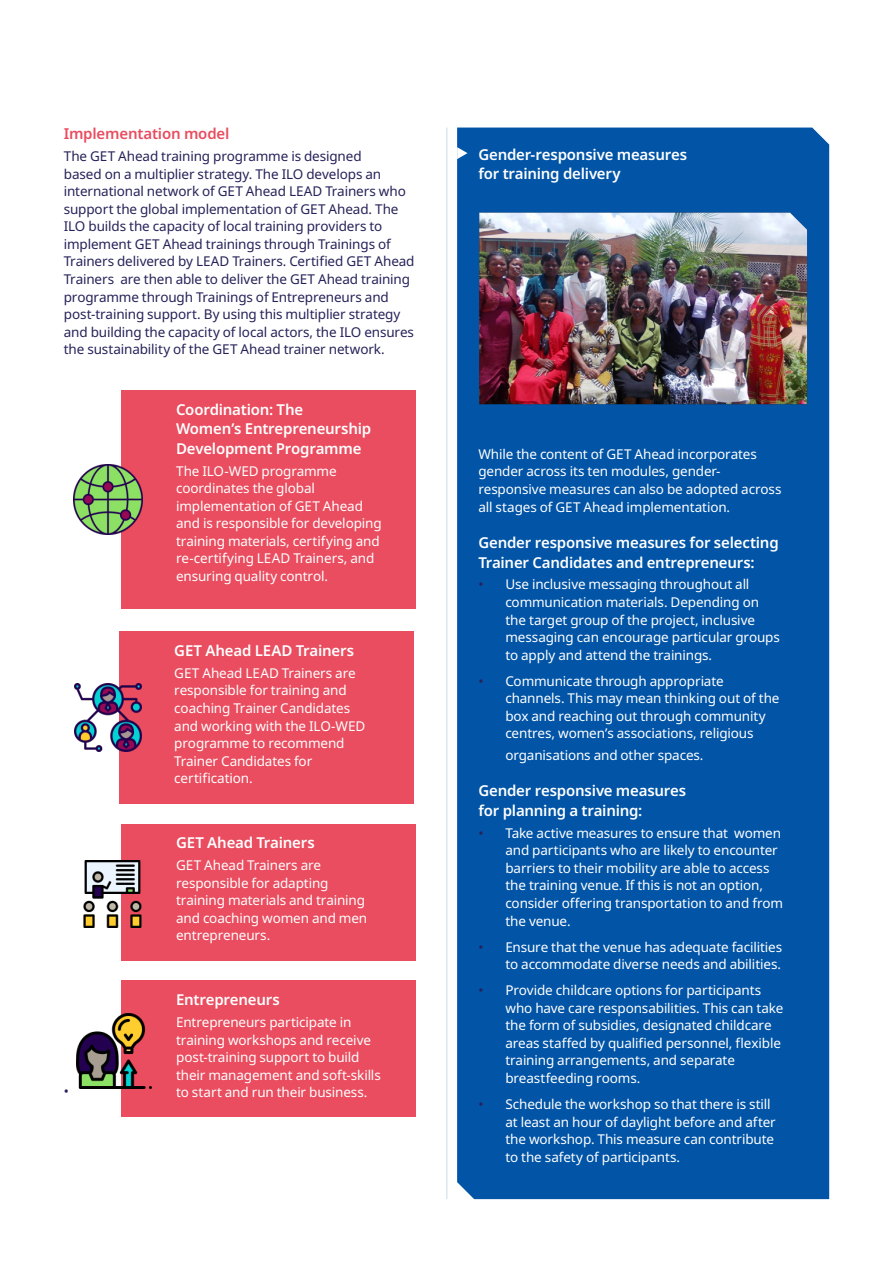
<style>
.page{position:relative;width:893px;height:1263px;background:#fff}
.page>*{position:absolute;margin:0;border:0;box-sizing:border-box;transform-origin:0 0}
.Fact_sheet_A4_-_Sub{font:600 15px/19.5px "Noto Sans";letter-spacing:-.015em;color:#fff}
.Fact_sheet_A4_-_Sub-2{font:600 15px "Noto Sans";letter-spacing:-.015em;color:#e94d5f}
.Fact_sheet_A4_-_Body{font:13.5px/17.5px "Noto Sans";letter-spacing:-.01em;color:#fff}
.Fact_sheet_A4_-_Body-2{font:13.5px/17.5px "Noto Sans";letter-spacing:-.01em;color:#262259}
.s1{color:#262259}
</style>
<div class="page">
<hr style="left:446px;top:128px;width:1px;height:1071px;background:#ccdae4">
<div style="left:457px;top:128px;width:372px;height:1071px;background:#0154a6"></div>
<svg style="left:457px;top:147px;width:10px;height:12px"></svg>
<img style="left:479px;top:213px;width:328px;height:191px">
<div style="left:121px;top:390px;width:294px;height:219px;background:#e94d5f"></div>
<div style="left:119px;top:631px;width:295px;height:172px;background:#e94d5f"></div>
<div style="left:121px;top:824px;width:294px;height:136px;background:#e94d5f"></div>
<div style="left:121px;top:981px;width:294px;height:136px;background:#e94d5f"></div>
<img style="left:75px;top:684px;width:67px;height:67px">
<img style="left:83px;top:861px;width:59px;height:67px">
<img style="left:76px;top:1013px;width:75px;height:76px">
<img style="left:73px;top:465px;width:70px;height:69px">
<p class="Fact_sheet_A4_-_Sub-2" style="left:64px;top:123px;width:167px">Implementation model</p>
<p class="Fact_sheet_A4_-_Body-2" style="left:64px;top:148px;width:352px">The GET Ahead training programme is designed<br>based on a multiplier strategy. The ILO develops an international network of GET Ahead LEAD Trainers who support the global implementation of GET Ahead. The ILO builds the capacity of local training providers to implement GET Ahead trainings through Trainings of Trainers delivered by LEAD Trainers. Certified GET Ahead Trainers are then able to deliver the GET Ahead training programme through Trainings of Entrepreneurs and post-training support. By using this multiplier strategy and building the capacity of local actors, the ILO ensures the sustainability of the GET Ahead trainer network.</p>
<p class="Fact_sheet_A4_-_Sub" style="left:176px;top:400px;width:197px">Coordination: The<br>Women’s Entrepreneurship<br>Development Programme</p>
<p class="Fact_sheet_A4_-_Body" style="left:176px;top:462px;width:207px">The ILO-WED programme coordinates the global implementation of GET Ahead and is responsible for developing training materials, certifying and re-certifying LEAD Trainers, and ensuring quality control.</p>
<p class="Fact_sheet_A4_-_Sub" style="left:174px;top:641px;width:181px">GET Ahead LEAD Trainers</p>
<p class="Fact_sheet_A4_-_Body" style="left:174px;top:664px;width:192px">GET Ahead LEAD Trainers are responsible for training and coaching Trainer Candidates and working with the ILO-WED programme to recommend<br>Trainer Candidates for certification.</p>
<p class="Fact_sheet_A4_-_Body-2" style="left:64px;top:1083px;width:7px">•</p>
<p class="Fact_sheet_A4_-_Sub" style="left:176px;top:833px;width:140px">GET Ahead Trainers</p>
<p class="Fact_sheet_A4_-_Body" style="left:176px;top:857px;width:193px">GET Ahead Trainers are responsible for adapting training materials and training and coaching women and men entrepreneurs.</p>
<p class="Fact_sheet_A4_-_Sub" style="left:176px;top:990px;width:105px">Entrepreneurs</p>
<p class="Fact_sheet_A4_-_Body" style="left:176px;top:1014px;width:206px">Entrepreneurs participate in training workshops and receive post-training support to build their management and soft-skills to start and run their business.</p>
<p class="Fact_sheet_A4_-_Sub" style="left:478px;top:145px;width:210px">Gender-responsive measures for training delivery</p>
<p class="Fact_sheet_A4_-_Body" style="left:478px;top:446px;width:305px">While the content of GET Ahead incorporates gender across its ten modules, gender&shy;responsive measures can also be adopted across all stages of GET Ahead implementation.</p>
<p class="Fact_sheet_A4_-_Sub" style="left:478px;top:533px;width:302px">Gender responsive measures for selecting<br>Trainer Candidates and entrepreneurs:</p>
<p class="Fact_sheet_A4_-_Body" style="left:505px;top:576px;width:276px;text-indent:-27px"><span class="s1">•</span> Use inclusive messaging throughout all communication materials. Depending on the target group of the project, inclusive messaging can encourage particular groups to apply and attend the trainings.</p>
<p class="Fact_sheet_A4_-_Body" style="left:505px;top:672px;width:276px;text-indent:-27px"><span class="s1">•</span> Communicate through appropriate channels. This may mean thinking out of the box and reaching out through community centres, women’s associations, religious</p>
<p class="Fact_sheet_A4_-_Body" style="left:505px;top:746px;width:200px">organisations and other spaces.</p>
<p class="Fact_sheet_A4_-_Sub" style="left:478px;top:782px;width:209px">Gender responsive measures for planning a training:</p>
<p class="Fact_sheet_A4_-_Body" style="left:505px;top:824px;width:279px;text-indent:-27px"><span class="s1">•</span> Take active measures to ensure that women and participants who are likely to encounter barriers to their mobility are able to access the training venue. If this is not an option, consider offering transportation to and from the venue.</p>
<p class="Fact_sheet_A4_-_Body" style="left:478px;top:938px;width:305px;text-align:right"><span class="s1">•</span> Ensure that the venue has adequate facilities to accommodate diverse needs and abilities.</p>
<p class="Fact_sheet_A4_-_Body" style="left:505px;top:982px;width:279px;text-indent:-27px"><span class="s1">•</span> Provide childcare options for participants who have care responsabilities. This can take the form of subsidies, designated childcare areas staffed by qualified personnel, flexible training arrangements, and separate breastfeeding rooms.</p>
<p class="Fact_sheet_A4_-_Body" style="left:505px;top:1096px;width:272px;text-indent:-27px"><span class="s1">•</span> Schedule the workshop so that there is still at least an hour of daylight before and after the workshop. This measure can contribute to the safety of participants.</p>
</div>
